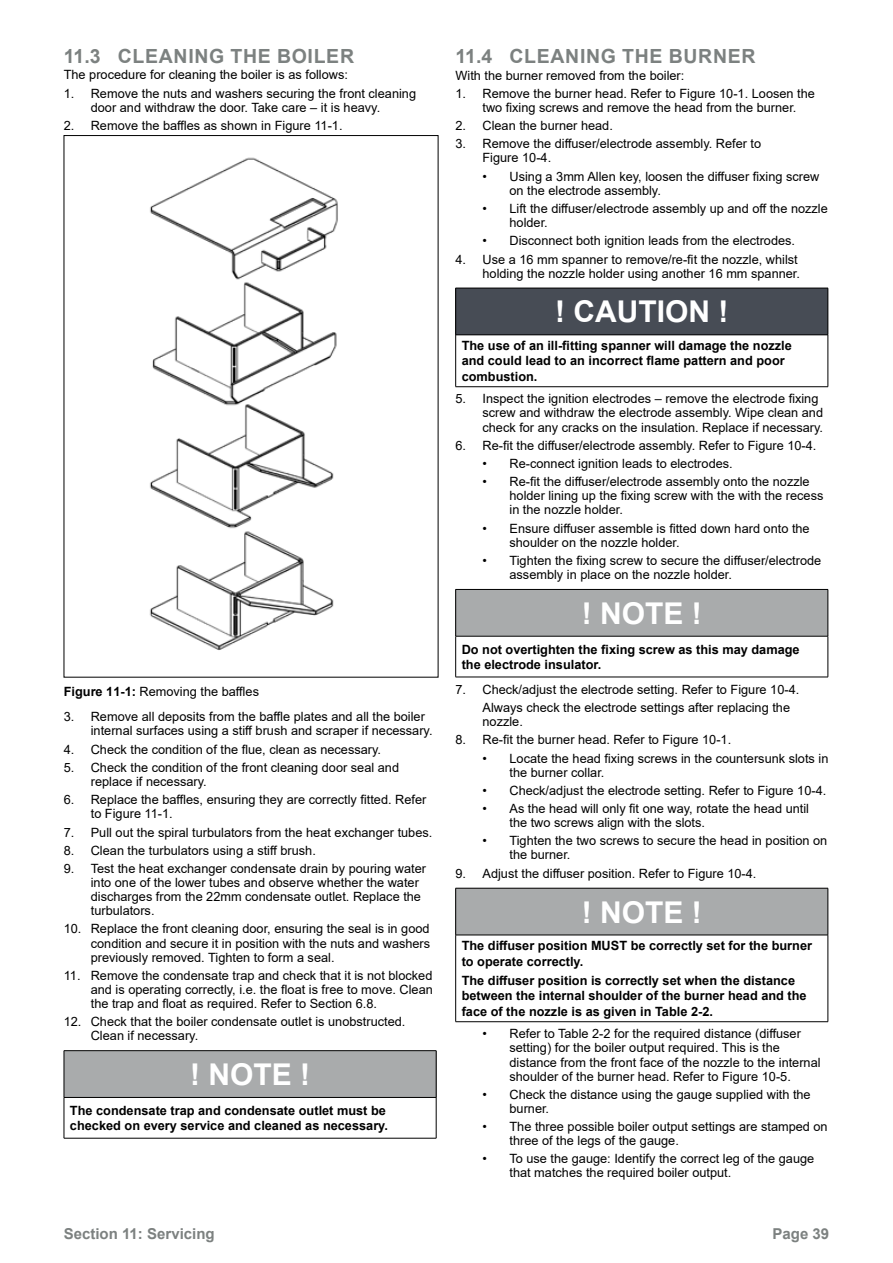
<style>
.page{position:relative;width:893px;height:1263px;background:#fff}
.page>*{position:absolute;margin:0;border:0;box-sizing:border-box;transform-origin:0 0}
.t1{font:700 30px "Arial";color:#fff}
.t2{font:700 19.5px "Arial";letter-spacing:.035em;color:#7c8180}
.t3{font:700 15px "Arial";color:#7c8180}
.t4{font:12.75px/14.1px "Arial";color:#000}
.t5{font:700 12.75px/15.3px "Arial";color:#000}
.s1{font-weight:700}
</style>
<div class="page">
<img style="left:149px;top:157px;width:189px;height:493px">
<div style="left:64px;top:1051px;width:372px;height:46px;background:#a9abac"></div>
<hr style="left:64px;top:1050px;width:372px;height:1px;background:#000">
<hr style="left:64px;top:1051px;width:1px;height:46px;background:#000">
<hr style="left:436px;top:1051px;width:1px;height:46px;background:#000">
<hr style="left:64px;top:1097px;width:372px;height:1px;background:#000">
<hr style="left:64px;top:1097px;width:1px;height:41px;background:#000">
<hr style="left:436px;top:1097px;width:1px;height:41px;background:#000">
<hr style="left:64px;top:1138px;width:372px;height:1px;background:#000">
<div style="left:456px;top:288px;width:372px;height:47px;background:#474c55"></div>
<hr style="left:455px;top:288px;width:373px;height:1px;background:#000">
<hr style="left:455px;top:288px;width:1px;height:47px;background:#000">
<hr style="left:828px;top:288px;width:1px;height:47px;background:#000">
<hr style="left:455px;top:335px;width:373px;height:1px;background:#000">
<hr style="left:455px;top:335px;width:1px;height:51px;background:#000">
<hr style="left:828px;top:335px;width:1px;height:51px;background:#000">
<hr style="left:455px;top:386px;width:373px;height:1px;background:#000">
<div style="left:456px;top:589px;width:372px;height:47px;background:#a9abac"></div>
<hr style="left:455px;top:589px;width:373px;height:1px;background:#000">
<hr style="left:455px;top:590px;width:1px;height:46px;background:#000">
<hr style="left:828px;top:590px;width:1px;height:46px;background:#000">
<hr style="left:455px;top:636px;width:373px;height:1px;background:#000">
<hr style="left:455px;top:636px;width:1px;height:41px;background:#000">
<hr style="left:828px;top:636px;width:1px;height:41px;background:#000">
<hr style="left:455px;top:677px;width:373px;height:1px;background:#000">
<div style="left:456px;top:888px;width:372px;height:47px;background:#a9abac"></div>
<hr style="left:455px;top:888px;width:373px;height:1px;background:#000">
<hr style="left:455px;top:888px;width:1px;height:47px;background:#000">
<hr style="left:828px;top:888px;width:1px;height:47px;background:#000">
<hr style="left:455px;top:935px;width:373px;height:1px;background:#000">
<hr style="left:455px;top:935px;width:1px;height:86px;background:#000">
<hr style="left:828px;top:935px;width:1px;height:86px;background:#000">
<hr style="left:455px;top:1021px;width:373px;height:1px;background:#000">
<h2 class="t2" style="left:64px;top:43px;width:264px">11.3 Cleaning the Boiler</h2>
<p class="t4" style="left:64px;top:68px;width:286px">The procedure for cleaning the boiler is as follows:</p>
<p class="t4" style="left:91px;top:86px;width:327px;text-indent:-27px">1. Remove the nuts and washers securing the front cleaning door and withdraw the door. Take care – it is heavy.</p>
<p class="t4" style="left:64px;top:118px;width:280px">2. Remove the baffles as shown in Figure 11-1.</p>
<p class="t4" style="left:64px;top:684px;width:197px"><span class="s1">Figure 11-1:</span> Removing the baffles</p>
<p class="t4" style="left:91px;top:710px;width:343px;text-indent:-27px">3. Remove all deposits from the baffle plates and all the boiler internal surfaces using a stiff brush and scraper if necessary.</p>
<p class="t4" style="left:64px;top:742px;width:319px">4. Check the condition of the flue, clean as necessary.</p>
<p class="t4" style="left:91px;top:760px;width:310px;text-indent:-27px">5. Check the condition of the front cleaning door seal and replace if necessary.</p>
<p class="t4" style="left:91px;top:793px;width:337px;text-indent:-27px">6. Replace the baffles, ensuring they are correctly fitted. Refer to Figure 11-1.</p>
<p class="t4" style="left:64px;top:825px;width:370px">7. Pull out the spiral turbulators from the heat exchanger tubes.</p>
<p class="t4" style="left:64px;top:843px;width:254px">8. Clean the turbulators using a stiff brush.</p>
<p class="t4" style="left:91px;top:861px;width:337px;text-indent:-27px">9. Test the heat exchanger condensate drain by pouring water into one of the lower tubes and observe whether the water discharges from the 22mm condensate outlet. Replace the turbulators.</p>
<p class="t4" style="left:91px;top:922px;width:341px;text-align:justify;text-indent:-27px">10. Replace the front cleaning door, ensuring the seal is in good condition and secure it in position with the nuts and washers previously removed. Tighten to form a seal.</p>
<p class="t4" style="left:91px;top:968px;width:344px;text-align:justify;text-indent:-27px">11. Remove the condensate trap and check that it is not blocked and is operating correctly, i.e. the float is free to move. Clean the trap and float as required. Refer to Section 6.8.</p>
<p class="t4" style="left:91px;top:1014px;width:316px;text-indent:-27px">12. Check that the boiler condensate outlet is unobstructed.<br>Clean if necessary.</p>
<h1 class="t1" style="left:190px;top:1053px;width:122px">! NOTE !</h1>
<p class="t5" style="left:70px;top:1103px;width:320px">The condensate trap and condensate outlet must be checked on every service and cleaned as necessary.</p>
<h2 class="t2" style="left:455px;top:43px;width:287px">11.4 Cleaning the Burner</h2>
<p class="t4" style="left:455px;top:68px;width:230px">With the burner removed from the boiler:</p>
<p class="t4" style="left:482px;top:86px;width:334px;text-indent:-27px">1. Remove the burner head. Refer to Figure 10-1. Loosen the two fixing screws and remove the head from the burner.</p>
<p class="t4" style="left:455px;top:118px;width:159px">2. Clean the burner head.</p>
<p class="t4" style="left:482px;top:137px;width:280px;text-indent:-27px">3. Remove the diffuser/electrode assembly. Refer to<br>Figure 10-4.</p>
<p class="t4" style="left:509px;top:169px;width:311px;text-indent:-27px">• Using a 3mm Allen key, loosen the diffuser fixing screw on the electrode assembly.</p>
<p class="t4" style="left:509px;top:201px;width:320px;text-indent:-27px">• Lift the diffuser/electrode assembly up and off the nozzle holder.</p>
<p class="t4" style="left:482px;top:234px;width:314px">• Disconnect both ignition leads from the electrodes.</p>
<p class="t4" style="left:455px;top:252px;width:346px;text-align:right">4. Use a 16 mm spanner to remove/re-fit the nozzle, whilst holding the nozzle holder using another 16 mm spanner.</p>
<h1 class="t1" style="left:555px;top:291px;width:175px">! CAUTION !</h1>
<p class="t5" style="left:462px;top:338px;width:332px">The use of an ill-fitting spanner will damage the nozzle and could lead to an incorrect flame pattern and poor combustion.</p>
<p class="t4" style="left:482px;top:392px;width:342px;text-indent:-27px">5. Inspect the ignition electrodes – remove the electrode fixing screw and withdraw the electrode assembly. Wipe clean and check for any cracks on the insulation. Replace if necessary.</p>
<p class="t4" style="left:455px;top:438px;width:362px">6. Re-fit the diffuser/electrode assembly. Refer to Figure 10-4.</p>
<p class="t4" style="left:482px;top:456px;width:252px">• Re-connect ignition leads to electrodes.</p>
<p class="t4" style="left:509px;top:475px;width:315px;text-indent:-27px">• Re-fit the diffuser/electrode assembly onto the nozzle holder lining up the fixing screw with the with the recess in the nozzle holder.</p>
<p class="t4" style="left:509px;top:521px;width:302px;text-indent:-27px">• Ensure diffuser assemble is fitted down hard onto the shoulder on the nozzle holder.</p>
<p class="t4" style="left:509px;top:553px;width:313px;text-indent:-27px">• Tighten the fixing screw to secure the diffuser/electrode assembly in place on the nozzle holder.</p>
<h1 class="t1" style="left:582px;top:592px;width:121px">! NOTE !</h1>
<p class="t5" style="left:462px;top:642px;width:339px">Do not overtighten the fixing screw as this may damage the electrode insulator.</p>
<p class="t4" style="left:482px;top:680px;width:318px;line-height:18.3px;text-indent:-27px">7. Check/adjust the electrode setting. Refer to Figure 10-4.<br>Always check the electrode settings after replacing the</p>
<p class="t4" style="left:482px;top:714px;width:42px">nozzle.</p>
<p class="t4" style="left:455px;top:733px;width:277px">8. Re-fit the burner head. Refer to Figure 10-1.</p>
<p class="t4" style="left:509px;top:751px;width:320px;text-indent:-27px">• Locate the head fixing screws in the countersunk slots in the burner collar.</p>
<p class="t4" style="left:482px;top:783px;width:345px">• Check/adjust the electrode setting. Refer to Figure 10-4.</p>
<p class="t4" style="left:509px;top:801px;width:301px;text-indent:-27px">• As the head will only fit one way, rotate the head until the two screws align with the slots.</p>
<p class="t4" style="left:509px;top:834px;width:319px;text-indent:-27px">• Tighten the two screws to secure the head in position on the burner.</p>
<p class="t4" style="left:455px;top:866px;width:302px">9. Adjust the diffuser position. Refer to Figure 10-4.</p>
<h1 class="t1" style="left:582px;top:891px;width:121px">! NOTE !</h1>
<p class="t5" style="left:462px;top:938px;width:352px">The diffuser position MUST be correctly set for the burner to operate correctly.</p>
<p class="t5" style="left:462px;top:973px;width:347px">The diffuser position is correctly set when the distance between the internal shoulder of the burner head and the face of the nozzle is as given in Table 2-2.</p>
<p class="t4" style="left:509px;top:1027px;width:313px;text-indent:-27px">• Refer to Table 2-2 for the required distance (diffuser setting) for the boiler output required. This is the distance from the front face of the nozzle to the internal shoulder of the burner head. Refer to Figure 10-5.</p>
<p class="t4" style="left:509px;top:1087px;width:303px;text-indent:-27px">• Check the distance using the gauge supplied with the burner.</p>
<p class="t4" style="left:509px;top:1119px;width:320px;text-indent:-27px">• The three possible boiler output settings are stamped on three of the legs of the gauge.</p>
<p class="t4" style="left:509px;top:1152px;width:306px;text-indent:-27px">• To use the gauge: Identify the correct leg of the gauge that matches the required boiler output.</p>
<p class="t3" style="left:64px;top:1223px;width:152px">Section 11: Servicing</p>
<p class="t3" style="left:772px;top:1223px;width:58px">Page 39</p>
</div>
